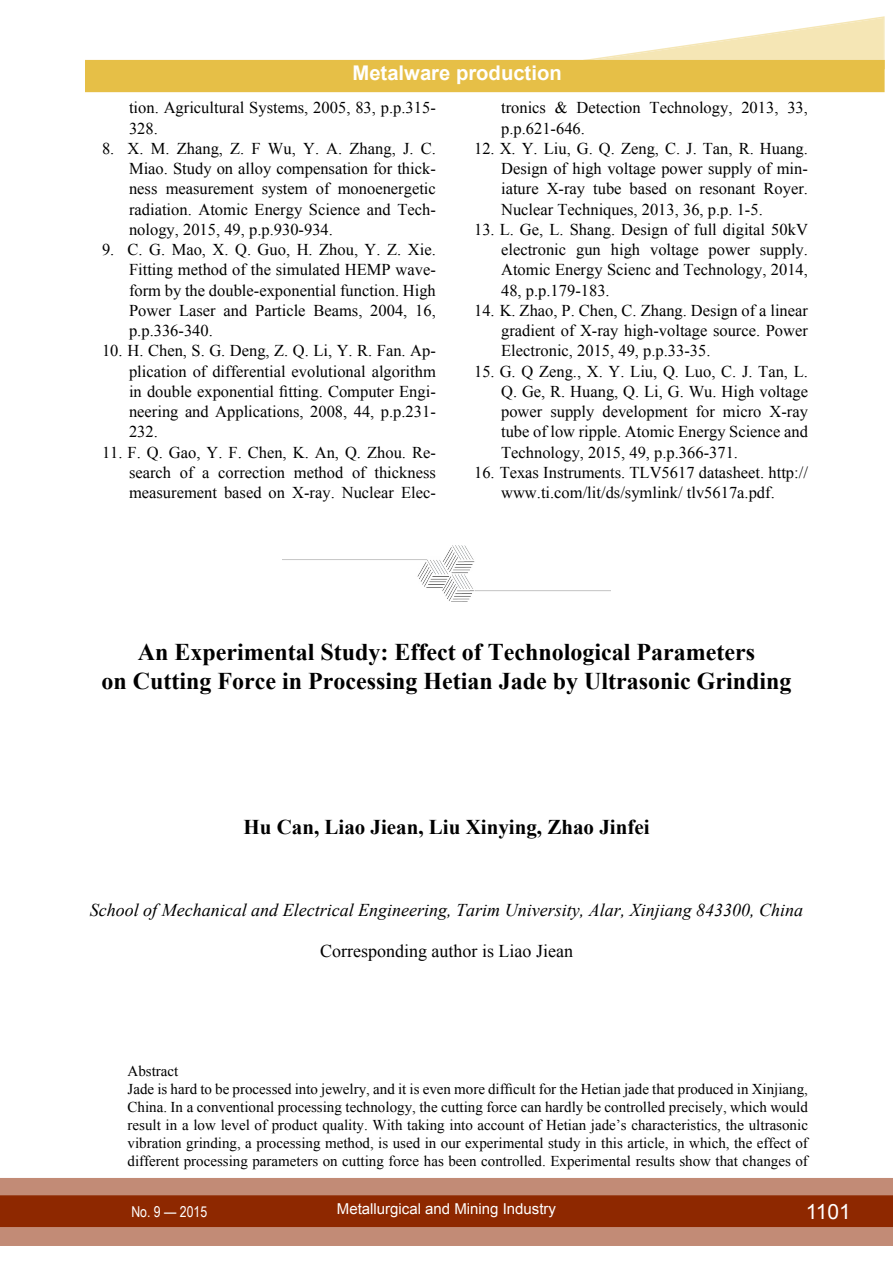
<style>
.page{position:relative;width:893px;height:1263px;background:#fff}
.page>*{position:absolute;margin:0;border:0;box-sizing:border-box;transform-origin:0 0}
.t1{font:700 24px/28.5px "Times New Roman";color:#000;text-align:center}
.t2{font:700 21px "Times New Roman";color:#000}
.t3{font:21px "Arial";color:#fff}
.t4{font:700 20.25px "Arial";color:#fff}
.t5{font:italic 18px "Times New Roman";color:#000}
.t6{font:18px "Times New Roman";color:#000}
.t7{font:16.5px/20.2px "Times New Roman";color:#000;text-align:justify}
.t8{font:15px/18px "Times New Roman";color:#000}
.t9{font:15px "Arial";color:#fff}
.t10{font:15px "Arial Narrow";color:#fff}
</style>
<div class="page">
<div style="left:0;top:1178px;width:893px;height:68px;background:#c28b76"></div>
<div style="left:0;top:1195px;width:893px;height:32px;background:#8e2800;border:2px solid #8e2800"></div>
<svg style="left:85px;top:16px;width:800px;height:76px"></svg>
<img style="left:283px;top:546px;width:327px;height:55px">
<p class="t4" style="left:352px;top:60px;width:211px">Metalware production</p>
<p class="t7" style="left:129px;top:98px;width:308px">tion. Agricultural Systems, 2005, 83, p.p.315-<br>328.</p>
<p class="t7" style="left:129px;top:138px;width:308px;text-indent:-27px">8. X. M. Zhang, Z. F Wu, Y. A. Zhang, J. C.<br>Miao. Study on alloy compensation for thick&shy;ness measurement system of monoenergetic radiation. Atomic Energy Science and Tech&shy;nology, 2015, 49, p.p.930-934.</p>
<p class="t7" style="left:129px;top:239px;width:308px;text-indent:-27px">9. C. G. Mao, X. Q. Guo, H. Zhou, Y. Z. Xie.<br>Fitting method of the simulated HEMP wave&shy;form by the double-exponential function. High Power Laser and Particle Beams, 2004, 16, p.p.336-340.</p>
<p class="t7" style="left:129px;top:340px;width:308px;text-indent:-27px">10. H. Chen, S. G. Deng, Z. Q. Li, Y. R. Fan. Ap&shy;plication of differential evolutional algorithm in double exponential fitting. Computer Engi&shy;neering and Applications, 2008, 44, p.p.231- 232.</p>
<p class="t7" style="left:129px;top:442px;width:308px;text-indent:-27px">11. F. Q. Gao, Y. F. Chen, K. An, Q. Zhou. Re&shy;search of a correction method of thickness measurement based on X-ray. Nuclear Elec-</p>
<p class="t7" style="left:501px;top:97px;width:308px">tronics &amp; Detection Technology, 2013, 33, p.p.621-646.</p>
<p class="t7" style="left:501px;top:138px;width:308px;text-indent:-27px">12. X. Y. Liu, G. Q. Zeng, C. J. Tan, R. Huang.<br>Design of high voltage power supply of min&shy;iature X-ray tube based on resonant Royer.<br>Nuclear Techniques, 2013, 36, p.p. 1-5.</p>
<p class="t7" style="left:501px;top:219px;width:308px;text-indent:-27px">13. L. Ge, L. Shang. Design of full digital 50kV electronic gun high voltage power supply.<br>Atomic Energy Scienc and Technology, 2014, 48, p.p.179-183.</p>
<p class="t7" style="left:501px;top:300px;width:308px;text-indent:-27px">14. K. Zhao, P. Chen, C. Zhang. Design of a linear gradient of X-ray high-voltage source. Power Electronic, 2015, 49, p.p.33-35.</p>
<p class="t7" style="left:501px;top:361px;width:308px;text-indent:-27px">15. G. Q Zeng., X. Y. Liu, Q. Luo, C. J. Tan, L.<br>Q. Ge, R. Huang, Q. Li, G. Wu. High voltage power supply development for micro X-ray tube of low ripple. Atomic Energy Science and Technology, 2015, 49, p.p.366-371.</p>
<p class="t7" style="left:474px;top:462px;width:335px;text-align:center">16. Texas Instruments. TLV5617 datasheet. http:// www.ti.com/lit/ds/symlink/ tlv5617a.pdf.</p>
<h1 class="t1" style="left:101px;top:637px;width:692px">An Experimental Study: Effect of Technological Parameters<br>on Cutting Force in Processing Hetian Jade by Ultrasonic Grinding</h1>
<p class="t2" style="left:243px;top:812px;width:408px">Hu Can, Liao Jiean, Liu Xinying, Zhao Jinfei</p>
<p class="t5" style="left:90px;top:897px;width:715px">School of Mechanical and Electrical Engineering, Tarim University, Alar, Xinjiang 843300, China</p>
<p class="t6" style="left:320px;top:939px;width:254px">Corresponding author is Liao Jiean</p>
<p class="t8" style="left:128px;top:1062px;width:682px">Abstract<br>Jade is hard to be processed into jewelry, and it is even more difficult for the Hetian jade that produced in Xinjiang, China. In a conventional processing technology, the cutting force can hardly be controlled precisely, which would result in a low level of product quality. With taking into account of Hetian jade’s characteristics, the ultrasonic vibration grinding, a processing method, is used in our experimental study in this article, in which, the effect of different processing parameters on cutting force has been controlled. Experimental results show that changes of</p>
<p class="t10" style="left:131px;top:1200px;width:77px">No. 9 — 2015</p>
<p class="t9" style="left:337px;top:1199px;width:221px">Metallurgical and Mining Industry</p>
<p class="t3" style="left:806px;top:1197px;width:47px">1101</p>
</div>
